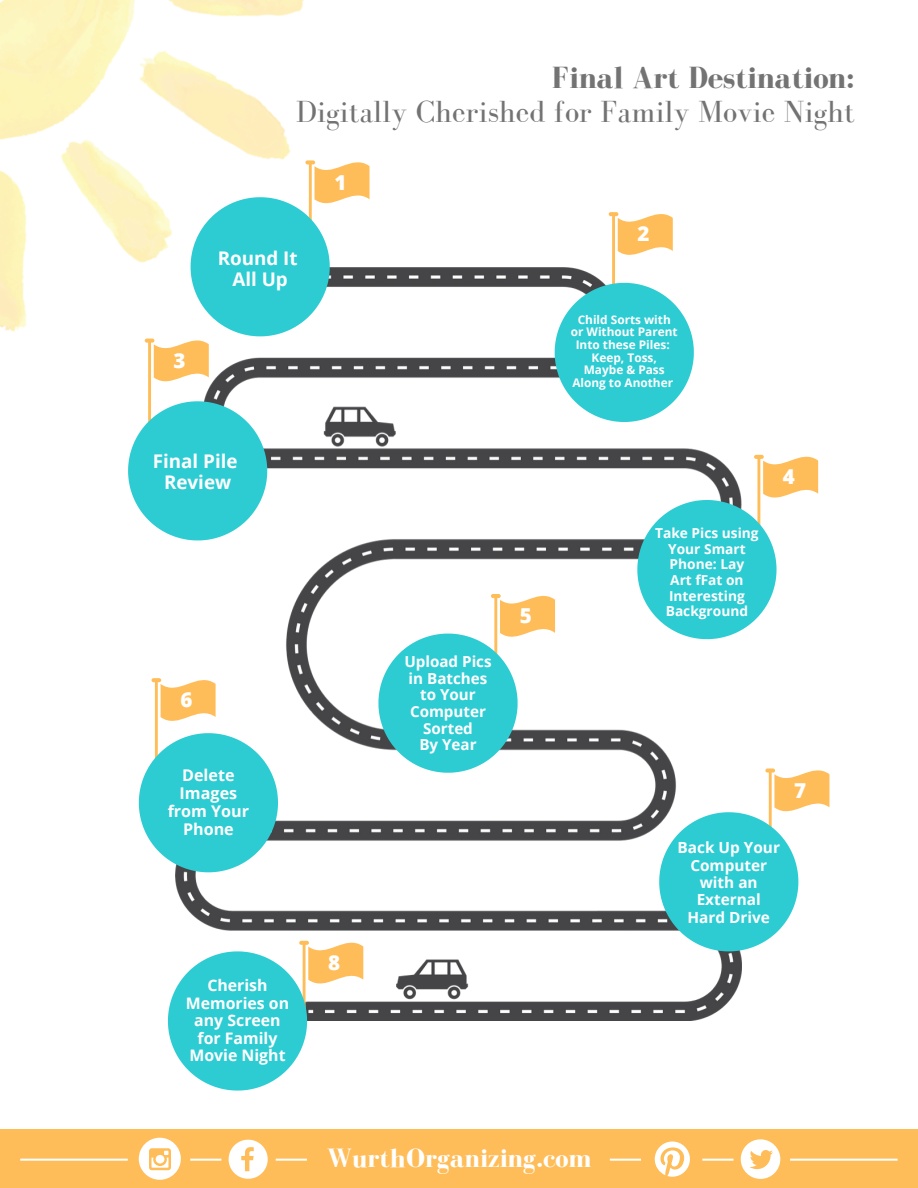
<style>
.page{position:relative;width:918px;height:1188px;background:#fff}
.page>*{position:absolute;margin:0;border:0;box-sizing:border-box;transform-origin:0 0}
.t1{font:31.5px "Bodoni FLF";color:#737373}
.t2{font:700 31.5px "Bodoni FLF";color:#737373}
.t3{font:700 27px "Bodoni FLF";color:#fff}
.t4{font:800 20.55px "Open Sans";color:#fff}
.t5{font:700 18.75px/20.9px "Open Sans";color:#fff;text-align:center}
.t6{font:700 16.2px/18.3px "Open Sans";color:#fff;text-align:center}
.t7{font:700 15.9px/17.5px "Open Sans";color:#fff;text-align:center}
.t8{font:700 15.3px/17.4px "Open Sans";color:#fff;text-align:center}
.t9{font:700 15.15px/16.6px "Open Sans";color:#fff;text-align:center}
.t10{font:700 13.8px/15.6px "Open Sans";color:#fff;text-align:center}
.t11{font:700 11.85px/12.6px "Open Sans";color:#fff;text-align:center}
</style>
<div class="page">
<div style="left:0;top:1130px;width:918px;height:58px;background:#ffbd59"></div>
<svg style="left:655px;top:1142px;width:35px;height:35px"></svg>
<div style="left:741px;top:1139px;width:39px;height:40px;background:#fff;border-radius:50%"></div>
<svg style="left:750px;top:1150px;width:23px;height:19px"></svg>
<svg style="left:229px;top:1140px;width:39px;height:39px"></svg>
<div style="left:139px;top:1138px;width:42px;height:42px;background:#fff;border-radius:50%"></div>
<svg style="left:149px;top:1148px;width:22px;height:22px"></svg>
<svg style="left:20px;top:1159px;width:108px;height:2px"></svg>
<svg style="left:790px;top:1159px;width:108px;height:2px"></svg>
<svg style="left:190px;top:1159px;width:31px;height:2px"></svg>
<svg style="left:276px;top:1159px;width:31px;height:2px"></svg>
<svg style="left:610px;top:1159px;width:31px;height:2px"></svg>
<svg style="left:702px;top:1159px;width:32px;height:2px"></svg>
<img style="left:175px;top:268px;width:566px;height:753px">
<img style="left:0;top:0;width:459px;height:495px">
<svg style="left:609px;top:212px;width:64px;height:52px"></svg>
<svg style="left:555px;top:283px;width:139px;height:139px"></svg>
<svg style="left:145px;top:160px;width:225px;height:231px"></svg>
<svg style="left:128px;top:401px;width:139px;height:139px"></svg>
<svg style="left:637px;top:455px;width:181px;height:184px"></svg>
<svg style="left:378px;top:594px;width:177px;height:179px"></svg>
<svg style="left:139px;top:678px;width:139px;height:194px"></svg>
<svg style="left:659px;top:768px;width:170px;height:183px"></svg>
<svg style="left:168px;top:941px;width:195px;height:150px"></svg>
<h1 class="t2" style="left:552px;top:60px;width:305px">Final Art Destination:</h1>
<h1 class="t1" style="left:296px;top:95px;width:560px">Digitally Cherished for Family Movie Night</h1>
<h3 class="t4" style="left:174px;top:346px;width:14px">3</h3>
<h3 class="t5" style="left:218px;top:248px;width:81px">Round It<br>All Up</h3>
<h3 class="t5" style="left:153px;top:451px;width:86px">Final Pile<br>Review</h3>
<h3 class="t4" style="left:334px;top:168px;width:14px">1</h3>
<h3 class="t4" style="left:180px;top:685px;width:14px">6</h3>
<h3 class="t6" style="left:168px;top:765px;width:83px">Delete<br>Images from Your<br>Phone</h3>
<h3 class="t7" style="left:186px;top:976px;width:105px">Cherish<br>Memories on any Screen for Family<br>Movie Night</h3>
<h3 class="t4" style="left:328px;top:948px;width:14px">8</h3>
<p class="t9" style="left:404px;top:653px;width:89px">Upload Pics in Batches to Your<br>Computer<br>Sorted<br>By Year</p>
<h3 class="t4" style="left:520px;top:601px;width:14px">5</h3>
<h3 class="t4" style="left:638px;top:219px;width:14px">2</h3>
<p class="t11" style="left:571px;top:313px;width:108px">Child Sorts with or Without Parent<br>Into these Piles:<br>Keep, Toss,<br>Maybe &amp; Pass<br>Along to Another</p>
<p class="t10" style="left:655px;top:525px;width:105px">Take Pics using<br>Your Smart<br>Phone: Lay<br>Art fFat on<br>Interesting<br>Background</p>
<h3 class="t4" style="left:783px;top:462px;width:14px">4</h3>
<h3 class="t4" style="left:794px;top:776px;width:14px">7</h3>
<p class="t8" style="left:678px;top:838px;width:104px">Back Up Your<br>Computer with an<br>External<br>Hard Drive</p>
<h2 class="t3" style="left:327px;top:1143px;width:266px">WurthOrganizing.com</h2>
</div>
